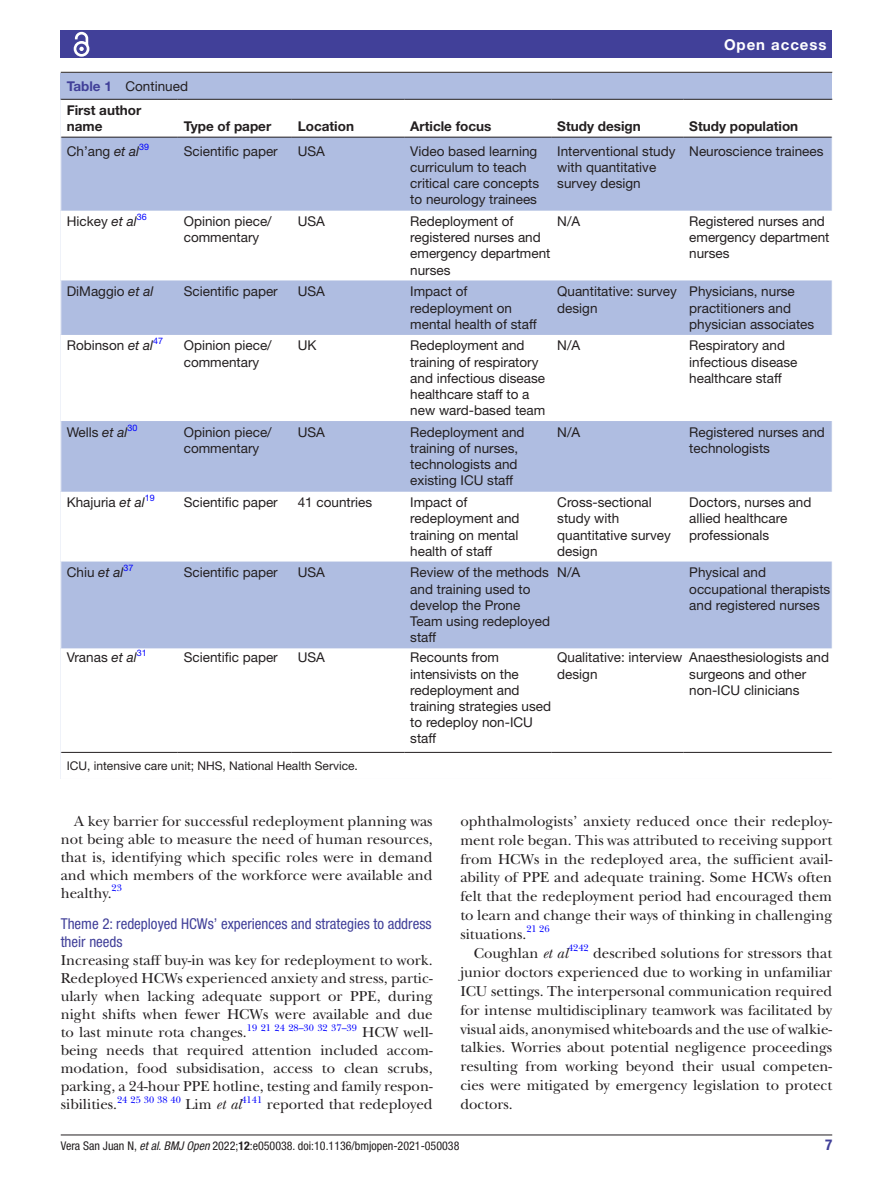
<style>
.page{position:relative;width:893px;height:1191px;background:#fff}
.page>*{position:absolute;margin:0;border:0;box-sizing:border-box;transform-origin:0 0}
.t1{font:15px/18px "New Baskerville";color:#231f20;text-align:justify}
.t2{font:condensed 15px/18px "Helvetica Neue LT Std";color:#414099}
.t3{font:700 15px "Helvetica Neue LT Std";letter-spacing:.065em;color:#fff}
.t4{font:700 condensed 15px "Helvetica Neue LT Std";color:#414099}
.t5{font:13.5px/16.2px "Helvetica Neue LT Std";color:#231f20}
.t6{font:700 13.5px/16.2px "Helvetica Neue LT Std";color:#231f20}
.t7{font:condensed 12px "Helvetica Neue LT Std";color:#231f20}
.t8{font:12px "Helvetica Neue LT Std";color:#231f20}
.t9{font:9.9px "New Baskerville";color:#00f}
.t10{font:9px "Helvetica Neue LT Std";color:#00f}
.s1{font-weight:700;color:#414099}
.s2{font-style:italic}
.s3{font-weight:700}
</style>
<div class="page">
<hr style="left:61px;top:1134px;width:771px;height:1px;background:#231f20">
<div style="left:61px;top:31px;width:771px;height:27px;background:#414099"></div>
<svg style="left:73px;top:31px;width:17px;height:26px"></svg>
<svg style="left:61px;top:136px;width:771px;height:616px"></svg>
<svg style="left:61px;top:138px;width:771px;height:510px;fill:#afbde1"></svg>
<hr style="left:61px;top:99px;width:117px;height:1px;background:#231f20">
<hr style="left:61px;top:137px;width:117px;height:1px;background:#231f20">
<hr style="left:178px;top:99px;width:114px;height:1px;background:#231f20">
<hr style="left:178px;top:137px;width:114px;height:1px;background:#231f20">
<hr style="left:292px;top:99px;width:112px;height:1px;background:#231f20">
<hr style="left:292px;top:137px;width:112px;height:1px;background:#231f20">
<hr style="left:404px;top:99px;width:147px;height:1px;background:#231f20">
<hr style="left:404px;top:137px;width:147px;height:1px;background:#231f20">
<hr style="left:551px;top:99px;width:132px;height:1px;background:#231f20">
<hr style="left:551px;top:137px;width:132px;height:1px;background:#231f20">
<hr style="left:683px;top:99px;width:149px;height:1px;background:#231f20">
<hr style="left:683px;top:137px;width:149px;height:1px;background:#231f20">
<hr style="left:178px;top:752px;width:114px;height:1px;background:#231f20">
<hr style="left:292px;top:752px;width:112px;height:1px;background:#231f20">
<hr style="left:404px;top:752px;width:147px;height:1px;background:#231f20">
<hr style="left:551px;top:752px;width:132px;height:1px;background:#231f20">
<hr style="left:683px;top:752px;width:149px;height:1px;background:#231f20">
<hr style="left:61px;top:752px;width:117px;height:1px;background:#231f20">
<svg style="left:60px;top:752px;width:1px;height:27px"></svg>
<div style="left:61px;top:73px;width:771px;height:18px;background:#afbde1"></div>
<hr style="left:61px;top:72px;width:771px;height:1px;background:#231f20">
<p class="t5" style="left:67px;top:78px;width:123px"><span class="s1">Table 1</span> Continued</p>
<p class="t3" style="left:724px;top:35px;width:104px">Open access</p>
<p class="t6" style="left:67px;top:102px;width:76px">First author name</p>
<p class="t6" style="left:184px;top:118px;width:89px">Type of paper</p>
<p class="t6" style="left:298px;top:118px;width:58px">Location</p>
<p class="t6" style="left:410px;top:118px;width:83px">Article focus</p>
<p class="t6" style="left:557px;top:118px;width:85px">Study design</p>
<p class="t6" style="left:689px;top:118px;width:110px">Study population</p>
<p class="t5" style="left:67px;top:143px;width:84px">Ch’ang <span class="s2">et al</span><sup>39</sup></p>
<p class="t5" style="left:184px;top:143px;width:96px">Scientific paper</p>
<p class="t5" style="left:298px;top:143px;width:29px">USA</p>
<p class="t5" style="left:410px;top:143px;width:131px">Video based learning curriculum to teach critical care concepts to neurology trainees</p>
<p class="t5" style="left:557px;top:143px;width:120px">Interventional study with quantitative survey design</p>
<p class="t5" style="left:689px;top:143px;width:136px">Neuroscience trainees</p>
<p class="t5" style="left:67px;top:213px;width:72px">Hickey <span class="s2">et al</span></p>
<p class="t10" style="left:137px;top:211px;width:11px">36</p>
<p class="t5" style="left:184px;top:213px;width:90px">Opinion piece/ commentary</p>
<p class="t5" style="left:298px;top:213px;width:29px">USA</p>
<p class="t5" style="left:410px;top:213px;width:142px">Redeployment of registered nurses and emergency department nurses</p>
<p class="t5" style="left:557px;top:213px;width:24px">N/A</p>
<p class="t5" style="left:689px;top:213px;width:142px">Registered nurses and emergency department nurses</p>
<p class="t5" style="left:67px;top:283px;width:88px">DiMaggio <span class="s2">et al</span></p>
<p class="t5" style="left:184px;top:283px;width:96px">Scientific paper</p>
<p class="t5" style="left:298px;top:283px;width:29px">USA</p>
<p class="t5" style="left:410px;top:283px;width:128px">Impact of redeployment on mental health of staff</p>
<p class="t5" style="left:557px;top:283px;width:121px">Quantitative: survey design</p>
<p class="t5" style="left:689px;top:283px;width:127px">Physicians, nurse practitioners and physician associates</p>
<p class="t5" style="left:67px;top:337px;width:88px">Robinson <span class="s2">et al</span></p>
<p class="t10" style="left:153px;top:336px;width:11px">47</p>
<p class="t5" style="left:184px;top:337px;width:90px">Opinion piece/ commentary</p>
<p class="t5" style="left:298px;top:337px;width:20px">UK</p>
<p class="t5" style="left:410px;top:337px;width:137px">Redeployment and training of respiratory and infectious disease healthcare staff to a new ward-based team</p>
<p class="t5" style="left:557px;top:337px;width:24px">N/A</p>
<p class="t5" style="left:689px;top:337px;width:110px">Respiratory and infectious disease healthcare staff</p>
<p class="t5" style="left:67px;top:424px;width:62px">Wells <span class="s2">et al</span></p>
<p class="t10" style="left:127px;top:422px;width:11px">30</p>
<p class="t5" style="left:184px;top:424px;width:90px">Opinion piece/ commentary</p>
<p class="t5" style="left:298px;top:424px;width:29px">USA</p>
<p class="t5" style="left:410px;top:424px;width:116px">Redeployment and training of nurses, technologists and existing ICU staff</p>
<p class="t5" style="left:557px;top:424px;width:24px">N/A</p>
<p class="t5" style="left:689px;top:424px;width:137px">Registered nurses and technologists</p>
<p class="t5" style="left:67px;top:494px;width:80px">Khajuria <span class="s2">et al</span></p>
<p class="t10" style="left:145px;top:492px;width:11px">19</p>
<p class="t5" style="left:184px;top:494px;width:96px">Scientific paper</p>
<p class="t5" style="left:298px;top:494px;width:76px">41 countries</p>
<p class="t5" style="left:410px;top:494px;width:111px">Impact of redeployment and training on mental health of staff</p>
<p class="t5" style="left:557px;top:494px;width:115px">Cross-sectional study with quantitative survey design</p>
<p class="t5" style="left:689px;top:494px;width:124px">Doctors, nurses and allied healthcare professionals</p>
<p class="t5" style="left:67px;top:564px;width:58px">Chiu <span class="s2">et al</span></p>
<p class="t10" style="left:124px;top:563px;width:11px">37</p>
<p class="t5" style="left:184px;top:564px;width:96px">Scientific paper</p>
<p class="t5" style="left:298px;top:564px;width:29px">USA</p>
<p class="t5" style="left:410px;top:564px;width:141px">Review of the methods and training used to develop the Prone<br>Team using redeployed staff</p>
<p class="t5" style="left:557px;top:564px;width:24px">N/A</p>
<p class="t5" style="left:689px;top:564px;width:143px">Physical and occupational therapists and registered nurses</p>
<p class="t5" style="left:67px;top:649px;width:72px">Vranas <span class="s2">et al</span></p>
<p class="t10" style="left:137px;top:647px;width:11px">31</p>
<p class="t5" style="left:184px;top:649px;width:96px">Scientific paper</p>
<p class="t5" style="left:298px;top:649px;width:29px">USA</p>
<p class="t5" style="left:410px;top:649px;width:142px">Recounts from intensivists on the redeployment and training strategies used to redeploy non-ICU staff</p>
<p class="t5" style="left:557px;top:649px;width:126px">Qualitative: interview design</p>
<p class="t5" style="left:689px;top:649px;width:141px">Anaesthesiologists and surgeons and other non-ICU clinicians</p>
<p class="t8" style="left:67px;top:758px;width:293px">ICU, intensive care unit; NHS, National Health Service.</p>
<p class="t1" style="left:61px;top:812px;width:373px;text-indent:14px">A key barrier for successful redeployment planning was not being able to measure the need of human resources, that is, identifying which specific roles were in demand and which members of the workforce were available and healthy.</p>
<p class="t9" style="left:112px;top:882px;width:12px">23</p>
<p class="t2" style="left:61px;top:915px;width:372px">Theme 2: redeployed HCWs’ experiences and strategies to address their needs</p>
<p class="t1" style="left:61px;top:951px;width:373px">Increasing staff buy-in was key for redeployment to work.<br>Redeployed HCWs experienced anxiety and stress, partic&shy;ularly when lacking adequate support or PPE, during night shifts when fewer HCWs were available and due to last minute rota changes.</p>
<p class="t9" style="left:247px;top:1021px;width:112px">19 21 24 28–30 32 37–39</p>
<p class="t1" style="left:61px;top:1023px;width:373px;text-indent:301px">HCW well&shy;being needs that required attention included accom&shy;modation, food subsidisation, access to clean scrubs, parking, a 24-hour PPE hotline, testing and family respon&shy;sibilities.<sup>24</sup> <sup>25</sup> <sup>30</sup> <sup>38</sup> <sup>40</sup> Lim <span class="s2">et al</span></p>
<p class="t9" style="left:241px;top:1093px;width:22px">4141</p>
<p class="t1" style="left:267px;top:1095px;width:167px">reported that redeployed</p>
<p class="t1" style="left:460px;top:812px;width:373px">ophthalmologists’ anxiety reduced once their redeploy-</p>
<p class="t1" style="left:460px;top:831px;width:373px">ment role began. This was attributed to receiving support</p>
<p class="t1" style="left:460px;top:849px;width:373px">from HCWs in the redeployed area, the sufficient avail-</p>
<p class="t1" style="left:460px;top:868px;width:373px">ability of PPE and adequate training. Some HCWs often</p>
<p class="t1" style="left:460px;top:887px;width:373px">felt that the redeployment period had encouraged them</p>
<p class="t1" style="left:460px;top:906px;width:373px">to learn and change their ways of thinking in challenging</p>
<p class="t1" style="left:460px;top:925px;width:91px">situations.<sup>21</sup> <sup>26</sup></p>
<p class="t1" style="left:474px;top:944px;width:96px">Coughlan <span class="s2">et al</span></p>
<p class="t9" style="left:568px;top:942px;width:22px">4242</p>
<p class="t1" style="left:460px;top:943px;width:373px;line-height:18.9px;text-indent:133px">described solutions for stressors that junior doctors experienced due to working in unfamiliar ICU settings. The interpersonal communication required for intense multidisciplinary teamwork was facilitated by visual aids, anonymised whiteboards and the use of walkie&shy;talkies. Worries about potential negligence proceedings resulting from working beyond their usual competen&shy;cies were mitigated by emergency legislation to protect doctors.</p>
<p class="t7" style="left:61px;top:1138px;width:400px">Vera San Juan N, <span class="s2">et al</span>. <span class="s2">BMJ Open</span> 2022;<span class="s3">12</span>:e050038. doi:10.1136/bmjopen-2021-050038</p>
<p class="t4" style="left:825px;top:1135px;width:9px">7</p>
</div>
